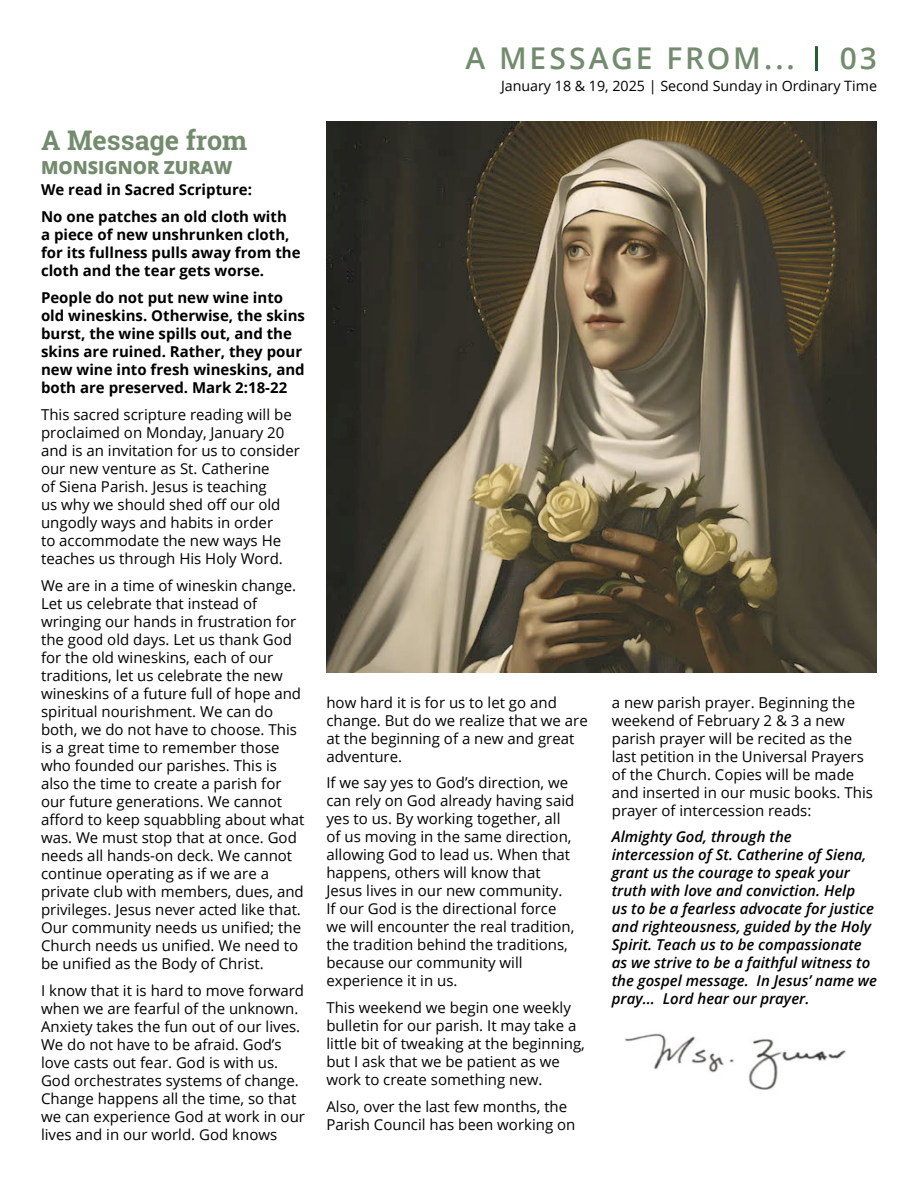
<style>
.page{position:relative;width:918px;height:1188px;background:#fff}
.page>*{position:absolute;margin:0;border:0;box-sizing:border-box;transform-origin:0 0}
.Page_Title{font:600 30px "Bqfcyr Open Sans";letter-spacing:.095em;color:#738c6d}
.Page_Title-2{font:600 30px "Sfbsdj Open Sans";color:#738c6d}
.t1{font:700 27px "Roboto Slab";color:#738c6d}
.Secondary_Subhead{font:800 18px "Open Sans";color:#738c6d}
.t2{font:15px/18px "Sswjvl Open Sans";color:#000}
.t3{font:700 15px/18px "Open Sans";color:#000}
.t4{font:italic 600 15px/18px "Open Sans";color:#000}
.t5{font:14.25px "Hgkstc Open Sans";color:#000}
.s1{font-family:"Hgkstc Open Sans"}
</style>
<div class="page">
<hr style="left:815px;top:46px;width:3px;height:25px;background:#225e34">
<img style="left:326px;top:122px;width:551px;height:550px">
<img style="left:624px;top:1033px;width:222px;height:57px">
<p class="t1" style="left:41px;top:122px;width:208px">A Message from</p>
<p class="Secondary_Subhead" style="left:41px;top:154px;width:193px">MONSIGNOR ZURAW</p>
<p class="t3" style="left:41px;top:180px;width:213px">We read in Sacred Scripture:</p>
<p class="t3" style="left:41px;top:207px;width:261px">No one patches an old cloth with<br>a piece of new unshrunken cloth, for its fullness pulls away from the cloth and the tear gets worse.</p>
<p class="t3" style="left:41px;top:288px;width:265px">People do not put new wine into old wineskins. Otherwise, the skins burst, the wine spills out, and the skins are ruined. Rather, they pour new wine into fresh wineskins, and both are preserved. Mark 2:18-22</p>
<p class="t2" style="left:41px;top:405px;width:260px">This sacred scripture reading will be proclaimed on Monday, January 20 and is an invitation for us to consider our new venture as St. Catherine<br>of Siena Parish. Jesus is teaching<br><span class="s1">us why we should shed off our old </span>ungodly ways and habits in order<br>to accommodate the new ways He teaches us through His Holy Word.</p>
<p class="t2" style="left:41px;top:576px;width:265px">We are in a time of wineskin change.<br>Let us celebrate that instead of wringing our hands in frustration for the good old days. Let us thank God for the old wineskins, each of our traditions, let us celebrate the new wineskins of a future full of hope and spiritual nourishment. We can do both, we do not have to choose. This is a great time to remember those who founded our parishes. This is also the time to create a parish for our future generations. We cannot <span class="s1">afford to keep squabbling about what </span>was. We must stop that at once. God needs all hands-on deck. We cannot continue operating as if we are a private club with members, dues, and privileges. Jesus never acted like that.<br><span class="s1">Our community needs us unified; the Church needs us unified. We need to be unified as the Body of Christ.</span></p>
<p class="t2" style="left:41px;top:981px;width:265px">I know that it is hard to move forward when we are fearful of the unknown.<br>Anxiety takes the fun out of our lives.<br>We do not have to be afraid. God’s love casts out fear. God is with us.<br>God orchestrates systems of change.<br>Change happens all the time, so that we can experience God at work in our lives and in our world. God knows</p>
<p class="Page_Title" style="left:465px;top:38px;width:331px">A MESSAGE FROM...</p>
<p class="t5" style="left:501px;top:76px;width:378px">January 18 &amp; 19, 2025 | Second Sunday in Ordinary Time</p>
<p class="Page_Title-2" style="left:840px;top:38px;width:39px">03</p>
<p class="t2" style="left:326px;top:693px;width:263px">how hard it is for us to let go and change. But do we realize that we are at the beginning of a new and great adventure.</p>
<p class="t2" style="left:326px;top:774px;width:250px">If we say yes to God’s direction, we can rely on God already having said yes to us. By working together, all of us moving in the same direction, allowing God to lead us. When that happens, others will know that<br>Jesus lives in our new community.<br>If our God is the directional force we will encounter the real tradition, the tradition behind the traditions, because our community will experience it in us.</p>
<p class="t2" style="left:326px;top:999px;width:260px">This weekend we begin one weekly bulletin for our parish. It may take a little bit of tweaking at the beginning, but I ask that we be patient as we work to create something new.</p>
<p class="t2" style="left:326px;top:1097px;width:250px">Also, over the last few months, the<br>Parish Council has been working on</p>
<p class="t2" style="left:612px;top:693px;width:263px">a new parish prayer. Beginning the <span class="s1">weekend of February 2 &amp; 3 a new </span>parish prayer will be recited as the last petition in the Universal Prayers of the Church. Copies will be made and inserted in our music books. This prayer of intercession reads:</p>
<p class="t4" style="left:612px;top:828px;width:267px">Almighty God, through the intercession of St. Catherine of Siena, grant us the courage to speak your truth with love and conviction. Help<br>us to be a fearless advocate for justice and righteousness, guided by the Holy Spirit. Teach us to be compassionate as we strive to be a faithful witness to the gospel message. In Jesus’ name we pray... Lord hear our prayer.</p>
</div>
